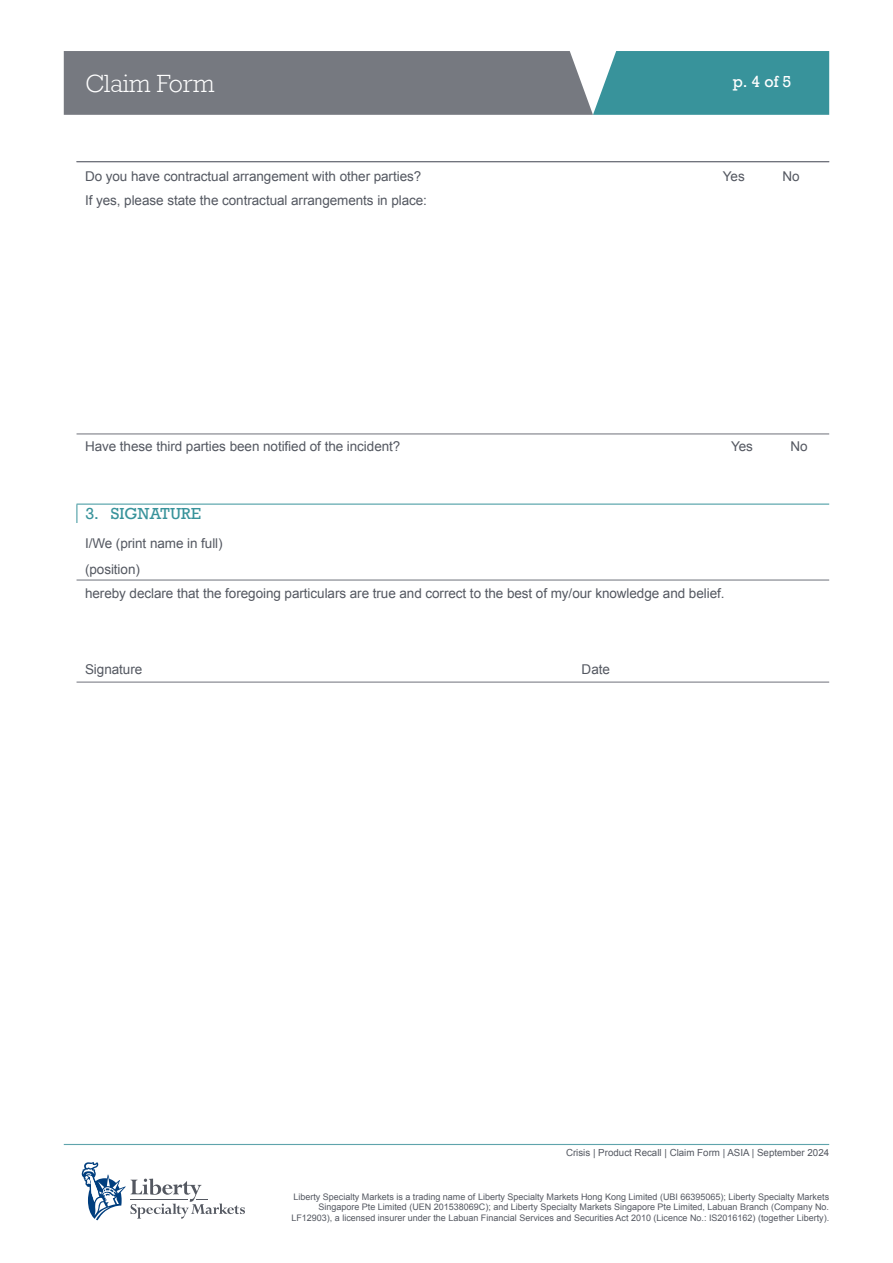
<style>
.page{position:relative;width:893px;height:1263px;background:#fff}
.page>*{position:absolute;margin:0;border:0;box-sizing:border-box;transform-origin:0 0}
.t1{font:300 25.5px "Rockwell Std";letter-spacing:-.005em;color:#fff}
.t2{font:15px "Rockwell";letter-spacing:-.005em;color:#38939b}
.t3{font:15px "Rockwell";color:#fff}
.t4{font:13.5px/25.5px "Arial";letter-spacing:-.005em;color:#545861}
.t5{font:9.75px "Arial";color:#545861}
.t6{font:9px/10.5px "Arial";color:#545861;text-align:right}
</style>
<div class="page">
<svg style="left:64px;top:51px;width:765px;height:64px;background:#68858c"></svg>
<hr style="left:64px;top:1144px;width:765px;height:1px;background:#5fa4ac">
<svg style="left:82px;top:1162px;width:163px;height:58px"></svg>
<hr style="left:77px;top:434px;width:752px;height:1px;background:#6e717a">
<hr style="left:77px;top:162px;width:752px;height:1px;background:#6e717a">
<hr style="left:77px;top:504px;width:752px;height:1px;background:#38939b">
<svg style="left:77px;top:504px;width:1px;height:19px"></svg>
<hr style="left:77px;top:580px;width:752px;height:1px;background:#6e717a">
<hr style="left:77px;top:682px;width:752px;height:1px;background:#6e717a">
<hr style="left:77px;top:161px;width:752px;height:1px;background:#6e717a">
<h1 class="t1" style="left:85px;top:69px;width:131px">Claim Form</h1>
<h2 class="t3" style="left:733px;top:72px;width:60px">p. 4 of 5</h2>
<h3 class="t4" style="left:85px;top:164px;width:338px">Do you have contractual arrangement with other parties?</h3>
<h3 class="t4" style="left:723px;top:164px;width:23px">Yes</h3>
<h3 class="t4" style="left:782px;top:164px;width:19px">No</h3>
<h3 class="t4" style="left:85px;top:188px;width:344px">If yes, please state the contractual arrangements in place:</h3>
<h3 class="t4" style="left:85px;top:434px;width:317px">Have these third parties been notified of the incident?</h3>
<h3 class="t4" style="left:731px;top:434px;width:23px">Yes</h3>
<h3 class="t4" style="left:791px;top:434px;width:19px">No</h3>
<h2 class="t2" style="left:85px;top:504px;width:117px">3. SIGNATURE</h2>
<h3 class="t4" style="left:85px;top:531px;width:139px">I/We (print name in full) (position)</h3>
<h3 class="t4" style="left:85px;top:580px;width:641px">hereby declare that the foregoing particulars are true and correct to the best of my/our knowledge and belief.</h3>
<h3 class="t4" style="left:85px;top:656px;width:59px">Signature</h3>
<h3 class="t4" style="left:582px;top:656px;width:30px">Date</h3>
<p class="t5" style="left:566px;top:1146px;width:265px">Crisis | Product Recall | Claim Form | ASIA | September 2024</p>
<p class="t6" style="left:291px;top:1191px;width:539px">Liberty Specialty Markets is a trading name of Liberty Specialty Markets Hong Kong Limited (UBI 66395065); Liberty Specialty Markets<br>Singapore Pte Limited (UEN 201538069C); and Liberty Specialty Markets Singapore Pte Limited, Labuan Branch (Company No.<br>LF12903), a licensed insurer under the Labuan Financial Services and Securities Act 2010 (Licence No.: IS2016162) (together Liberty).</p>
</div>
